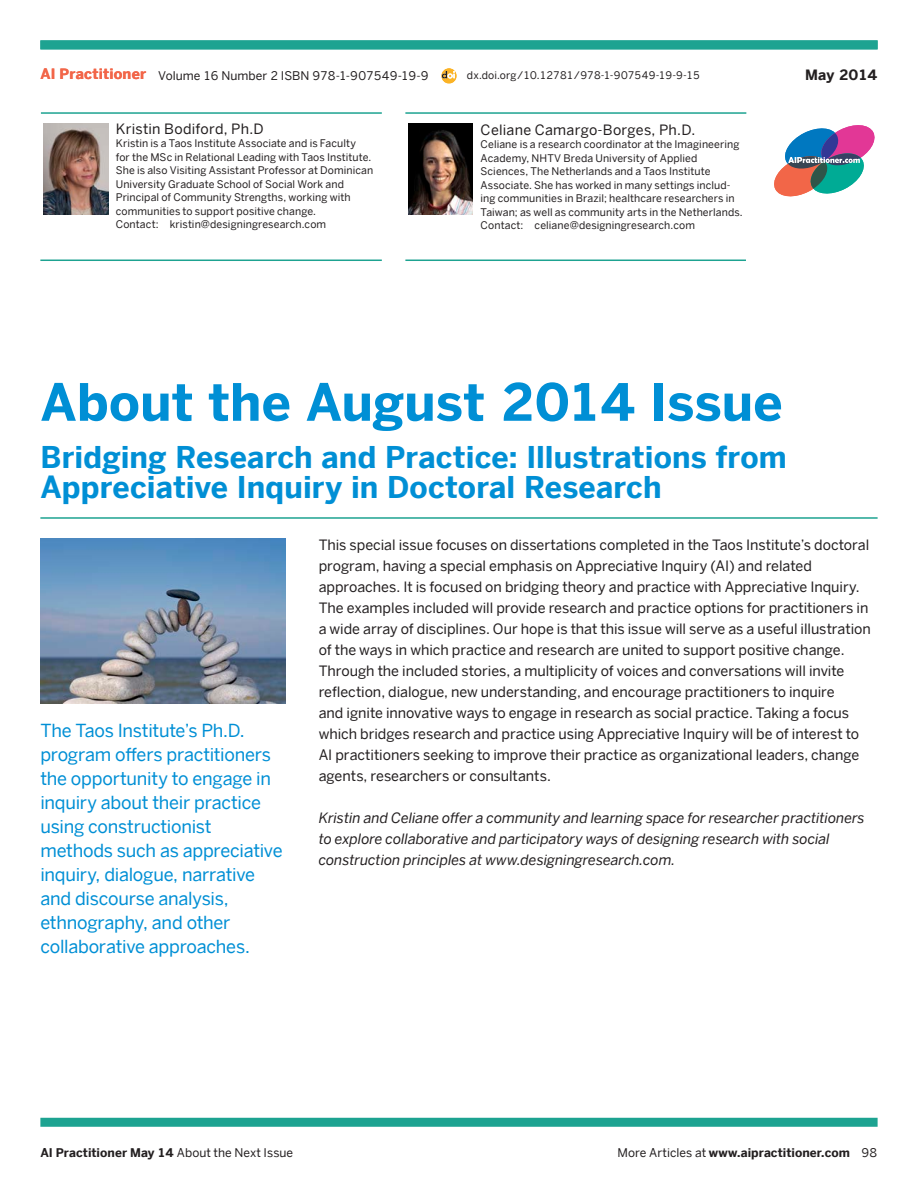
<style>
.page{position:relative;width:918px;height:1188px;background:#fff}
.page>*{position:absolute;margin:0;border:0;box-sizing:border-box;transform-origin:0 0}
.article_title_long_t{font:700 51px "Benton Sans";color:#008fd5}
.article_title_long_b{font:700 30px "Benton Sans";letter-spacing:.005em;color:#008fd5}
.Abstract{font:18px/24px "Benton Sans";letter-spacing:-.015em;color:#008fd5}
.Article_Author_Name{font:14.25px/21px "Benton Sans";color:#231f20}
.t1{font:italic 14.25px/21px "Benton Sans";letter-spacing:-.005em;color:#231f20}
.Article_Author_Name-2{font:14.25px "Benton Sans";letter-spacing:.02em;color:#231f20}
.t2{font:700 14.25px "Benton Sans";color:#231f20}
.t3{font:700 12px "Benton Sans";color:#231f20}
.t4{font:12px "Benton Sans";letter-spacing:-.005em;color:#231f20}
.Article_Author_Bio{font:10.5px/13.5px "Benton Sans";letter-spacing:.01em;color:#231f20}
.Article_Author_Bio-2{font:10.5px "Benton Sans";letter-spacing:-.05em;color:#231f20}
.s1{font-weight:700;font-size:14.25px;color:#f26649}
.s2{font-weight:400}
</style>
<div class="page">
<div style="left:40px;top:1118px;width:838px;height:9px;background:#1da391"></div>
<hr style="left:41px;top:112px;width:341px;height:2px;background:#1da391">
<hr style="left:40px;top:260px;width:342px;height:1px;background:#1da391">
<hr style="left:405px;top:112px;width:341px;height:2px;background:#1da391">
<hr style="left:405px;top:260px;width:341px;height:1px;background:#1da391">
<svg style="left:441px;top:68px;width:16px;height:16px"></svg>
<hr style="left:40px;top:517px;width:838px;height:2px;background:#1da391">
<div style="left:40px;top:40px;width:838px;height:9px;background:#1da391"></div>
<svg style="left:774px;top:125px;width:101px;height:72px"></svg>
<img style="left:44px;top:124px;width:64px;height:90px">
<img style="left:409px;top:124px;width:64px;height:90px">
<img style="left:40px;top:539px;width:246px;height:164px">
<p class="t4" style="left:40px;top:68px;width:390px"><span class="s1">AI Practitioner</span> Volume 16 Number 2 ISBN 978-1-907549-19-9</p>
<p class="t2" style="left:805px;top:66px;width:74px">May 2014</p>
<p class="Article_Author_Bio-2" style="left:467px;top:69px;width:235px">dx.doi.org/10.12781/978-1-907549-19-9-15</p>
<p class="Article_Author_Name" style="left:116px;top:118px;width:149px">Kristin Bodiford, Ph.D</p>
<p class="Article_Author_Bio" style="left:116px;top:137px;width:259px">Kristin is a Taos Institute Associate and is Faculty<br>for the MSc in Relational Leading with Taos Institute.<br>She is also Visiting Assistant Professor at Dominican University Graduate School of Social Work and Principal of Community Strengths, working with communities to support positive change.</p>
<p class="Article_Author_Bio" style="left:116px;top:218px;width:212px">Contact: kristin@designingresearch.com</p>
<p class="Article_Author_Name-2" style="left:481px;top:121px;width:216px">Celiane Camargo-Borges, Ph.D.</p>
<p class="Article_Author_Bio" style="left:481px;top:138px;width:264px">Celiane is a research coordinator at the Imagineering Academy, NHTV Breda University of Applied Sciences, The Netherlands and a Taos Institute Associate. She has worked in many settings includ&shy;ing communities in Brazil; healthcare researchers in Taiwan; as well as community arts in the Netherlands.</p>
<p class="Article_Author_Bio" style="left:481px;top:219px;width:216px">Contact: celiane@designingresearch.com</p>
<p class="article_title_long_t" style="left:40px;top:372px;width:744px">About the August 2014 Issue</p>
<p class="article_title_long_b" style="left:40px;top:439px;width:748px">Bridging Research and Practice: Illustrations from</p>
<p class="article_title_long_b" style="left:40px;top:469px;width:623px">Appreciative Inquiry in Doctoral Research</p>
<p class="Abstract" style="left:40px;top:718px;width:244px">The Taos Institute’s Ph.D. program offers practitioners the opportunity to engage in inquiry about their practice using constructionist methods such as appreciative inquiry, dialogue, narrative and discourse analysis, ethnography, and other collaborative approaches.</p>
<p class="Article_Author_Name" style="left:319px;top:534px;width:554px">This special issue focuses on dissertations completed in the Taos Institute’s doctoral program, having a special emphasis on Appreciative Inquiry (AI) and related approaches. It is focused on bridging theory and practice with Appreciative Inquiry.<br>The examples included will provide research and practice options for practitioners in a wide array of disciplines. Our hope is that this issue will serve as a useful illustration of the ways in which practice and research are united to support positive change.<br>Through the included stories, a multiplicity of voices and conversations will invite reflection, dialogue, new understanding, and encourage practitioners to inquire<br>and ignite innovative ways to engage in research as social practice. Taking a focus which bridges research and practice using Appreciative Inquiry will be of interest to AI practitioners seeking to improve their practice as organizational leaders, change agents, researchers or consultants.</p>
<p class="t1" style="left:319px;top:807px;width:548px">Kristin and Celiane offer a community and learning space for researcher practitioners to explore collaborative and participatory ways of designing research with social construction principles at www.designingresearch.com.</p>
<p class="t3" style="left:40px;top:1146px;width:254px">AI Practitioner May 14 <span class="s2">About the Next Issue</span></p>
<p class="t3" style="left:618px;top:1146px;width:262px"><span class="s2">More Articles at</span> www.aipractitioner.com <span class="s2">98</span></p>
</div>
